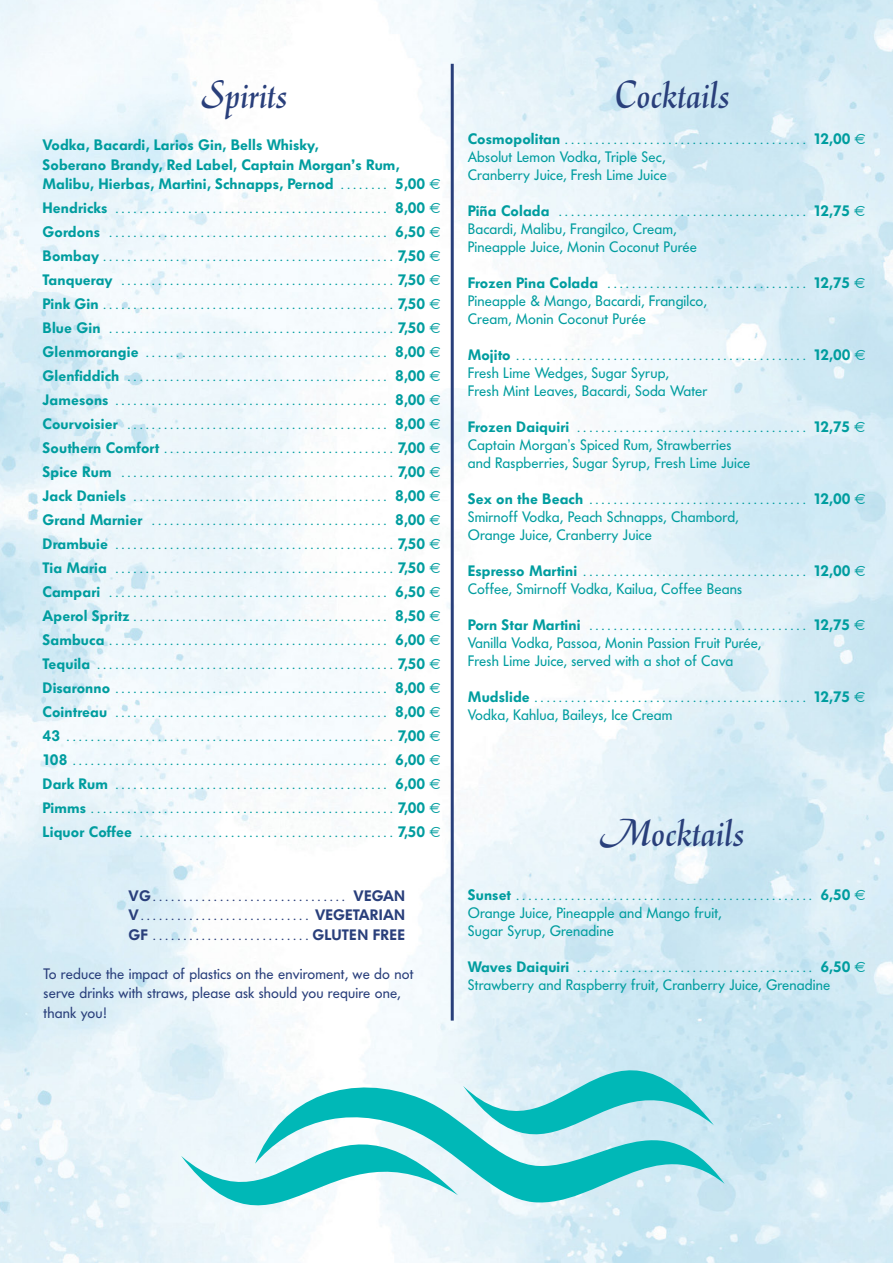
<style>
.page{position:relative;width:893px;height:1263px;background:#fff}
.page>*{position:absolute;margin:0;border:0;box-sizing:border-box;transform-origin:0 0}
.t1{font:39px "El Greco BQ";letter-spacing:.01em;color:#293f7b}
.t2{font:15px/18px "Futura BQ";letter-spacing:.01em;color:#009d9f}
.t3{font:600 15px/19.5px "Futura BQ";letter-spacing:.01em;color:#009d9f}
.t4{font:15px/19.5px "Futura BQ";letter-spacing:.01em;color:#293f7b}
.t5{font:12px/24px "Futura BQ";color:#009d9f;text-align:justify}
.t6{font:12px/19.5px "Futura BQ";color:#293f7b;text-align:justify}
.s1{font-weight:400;font-size:12px}
.s2{font-family:"Euro Sans";font-weight:400}
.s3{font-weight:600;font-size:15px}
.s4{font-family:"Euro Sans";font-size:15px}
</style>
<div class="page">
<img style="left:0;top:0;width:893px;height:1263px">
<svg style="left:714px;top:1071px;width:11px;height:134px"></svg>
<svg style="left:181px;top:1070px;width:533px;height:135px"></svg>
<hr style="left:451px;top:64px;width:3px;height:956px;background:#293f7b">
<h1 class="t1" style="left:202px;top:72px;width:87px">Spirits</h1>
<p class="t3" style="left:43px;top:135px;width:400px">Vodka, Bacardi, Larios Gin, Bells Whisky,<br>Soberano Brandy, Red Label, Captain Morgan’s Rum,<br>Malibu, Hierbas, Martini, Schnapps, Pernod <span class="s1">. . . . . . . .</span> 5,00 <span class="s2">E</span></p>
<p class="t5" style="left:43px;top:197px;width:400px"><span class="s3">Hendricks</span> ............................................. <span class="s3">8,00</span> <span class="s4">E </span><span class="s3">Gordons</span> .............................................. <span class="s3">6,50</span> <span class="s4">E </span><span class="s3">Bombay</span> ................................................ <span class="s3">7,50</span> <span class="s4">E </span><span class="s3">Tanqueray</span> ............................................. <span class="s3">7,50</span> <span class="s4">E </span><span class="s3">Pink Gin</span> ................................................ <span class="s3">7,50</span> <span class="s4">E </span><span class="s3">Blue Gin</span> ............................................... <span class="s3">7,50</span> <span class="s4">E </span><span class="s3">Glenmorangie</span> ........................................ <span class="s3">8,00</span> <span class="s4">E </span><span class="s3">Glenfiddich</span> ........................................... <span class="s3">8,00</span> <span class="s4">E </span><span class="s3">Jamesons</span> ............................................. <span class="s3">8,00</span> <span class="s4">E </span><span class="s3">Courvoisier</span> ........................................... <span class="s3">8,00</span> <span class="s4">E </span><span class="s3">Southern Comfort</span> ...................................... <span class="s3">7,00</span> <span class="s4">E </span><span class="s3">Spice Rum</span> ............................................. <span class="s3">7,00</span> <span class="s4">E </span><span class="s3">Jack Daniels</span> .......................................... <span class="s3">8,00</span> <span class="s4">E </span><span class="s3">Grand Marnier</span> ....................................... <span class="s3">8,00</span> <span class="s4">E </span><span class="s3">Drambuie</span> .............................................. <span class="s3">7,50</span> <span class="s4">E </span><span class="s3">Tia Maria</span> .............................................. <span class="s3">7,50</span> <span class="s4">E </span><span class="s3">Campari</span> .............................................. <span class="s3">6,50</span> <span class="s4">E </span><span class="s3">Aperol Spritz</span> .......................................... <span class="s3">8,50</span> <span class="s4">E </span><span class="s3">Sambuca</span> .............................................. <span class="s3">6,00</span> <span class="s4">E </span><span class="s3">Tequila</span> ................................................. <span class="s3">7,50</span> <span class="s4">E </span><span class="s3">Disaronno</span> ............................................. <span class="s3">8,00</span> <span class="s4">E </span><span class="s3">Cointreau</span> ............................................. <span class="s3">8,00</span> <span class="s4">E </span><span class="s3">43</span> ...................................................... <span class="s3">7,00</span> <span class="s4">E </span><span class="s3">108</span> .................................................... <span class="s3">6,00</span> <span class="s4">E </span><span class="s3">Dark Rum</span> ............................................. <span class="s3">6,00</span> <span class="s4">E </span><span class="s3">Pimms</span> .................................................. <span class="s3">7,00</span> <span class="s4">E </span><span class="s3">Liquor Coffee</span> .......................................... <span class="s3">7,50</span> <span class="s4">E</span></p>
<p class="t6" style="left:129px;top:887px;width:278px"><span class="s3">VG</span>................................ <span class="s3">VEGAN V</span>............................ <span class="s3">VEGETARIAN GF</span> ..........................<span class="s3">GLUTEN FREE</span></p>
<p class="t4" style="left:44px;top:964px;width:371px">To reduce the impact of plastics on the enviroment, we do not serve drinks with straws, please ask should you require one, thank you!</p>
<h1 class="t1" style="left:614px;top:72px;width:117px">Cocktails</h1>
<p class="t5" style="left:468px;top:128px;width:400px"><span class="s3">Cosmopolitan</span> ........................................ <span class="s3">12,00</span> <span class="s4">E</span></p>
<p class="t2" style="left:468px;top:148px;width:201px">Absolut Lemon Vodka, Triple Sec,<br>Cranberry Juice, Fresh Lime Juice</p>
<p class="t5" style="left:468px;top:200px;width:399px"><span class="s3">Piña Colada</span> ......................................... <span class="s3">12,75</span> <span class="s4">E</span></p>
<p class="t2" style="left:468px;top:220px;width:231px">Bacardi, Malibu, Frangilco, Cream,<br>Pineapple Juice, Monin Coconut Purée</p>
<p class="t5" style="left:468px;top:272px;width:399px"><span class="s3">Frozen Pina Colada</span> ................................. <span class="s3">12,75</span> <span class="s4">E</span></p>
<p class="t2" style="left:468px;top:292px;width:241px">Pineapple &amp; Mango, Bacardi, Frangilco,<br>Cream, Monin Coconut Purée</p>
<p class="t5" style="left:468px;top:344px;width:400px"><span class="s3">Mojito</span> ................................................ <span class="s3">12,00</span> <span class="s4">E</span></p>
<p class="t2" style="left:468px;top:364px;width:241px">Fresh Lime Wedges, Sugar Syrup,<br>Fresh Mint Leaves, Bacardi, Soda Water</p>
<p class="t5" style="left:468px;top:416px;width:399px"><span class="s3">Frozen Daiquiri</span> ...................................... <span class="s3">12,75</span> <span class="s4">E</span></p>
<p class="t2" style="left:468px;top:436px;width:284px">Captain Morgan’s Spiced Rum, Strawberries and Raspberries, Sugar Syrup, Fresh Lime Juice</p>
<p class="t5" style="left:468px;top:488px;width:400px"><span class="s3">Sex on the Beach</span> .................................... <span class="s3">12,00</span> <span class="s4">E</span></p>
<p class="t2" style="left:468px;top:508px;width:272px">Smirnoff Vodka, Peach Schnapps, Chambord,<br>Orange Juice, Cranberry Juice</p>
<p class="t5" style="left:468px;top:560px;width:400px"><span class="s3">Espresso Martini</span> ..................................... <span class="s3">12,00</span> <span class="s4">E</span></p>
<p class="t2" style="left:468px;top:580px;width:276px">Coffee, Smirnoff Vodka, Kailua, Coffee Beans</p>
<p class="t5" style="left:468px;top:614px;width:399px"><span class="s3">Porn Star Martini</span> .................................... <span class="s3">12,75</span> <span class="s4">E</span></p>
<p class="t2" style="left:468px;top:634px;width:295px">Vanilla Vodka, Passoa, Monin Passion Fruit Purée,<br>Fresh Lime Juice, served with a shot of Cava</p>
<p class="t5" style="left:468px;top:686px;width:399px"><span class="s3">Mudslide</span> ............................................. <span class="s3">12,75</span> <span class="s4">E</span></p>
<p class="t2" style="left:468px;top:706px;width:206px">Vodka, Kahlua, Baileys, Ice Cream</p>
<h1 class="t1" style="left:600px;top:810px;width:146px">Mocktails</h1>
<p class="t5" style="left:468px;top:884px;width:400px"><span class="s3">Sunset</span> ................................................. <span class="s3">6,50</span> <span class="s4">E</span></p>
<p class="t2" style="left:468px;top:904px;width:255px">Orange Juice, Pineapple and Mango fruit,<br>Sugar Syrup, Grenadine</p>
<p class="t5" style="left:468px;top:956px;width:400px"><span class="s3">Waves Daiquiri</span> ....................................... <span class="s3">6,50</span> <span class="s4">E</span></p>
<p class="t2" style="left:468px;top:976px;width:364px">Strawberry and Raspberry fruit, Cranberry Juice, Grenadine</p>
</div>
